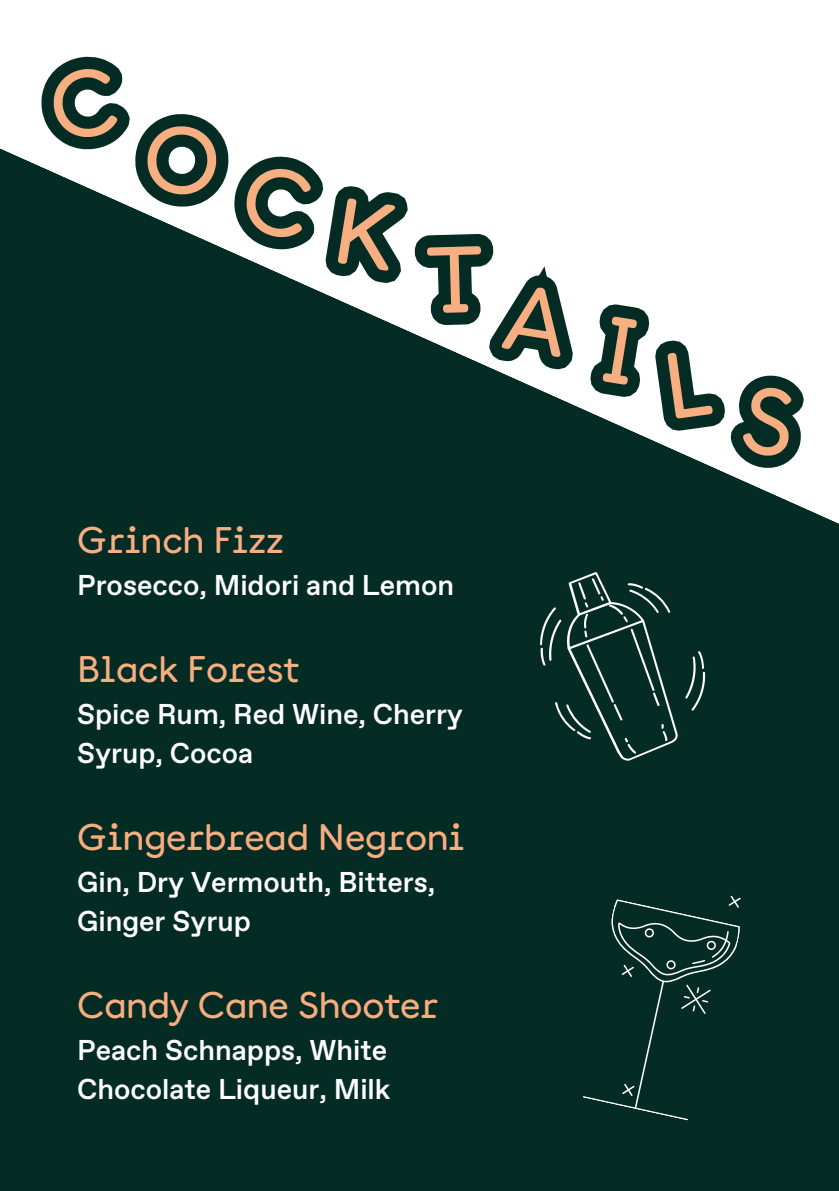
<style>
.page{position:relative;width:839px;height:1191px;background:#fff}
.page>*{position:absolute;margin:0;border:0;box-sizing:border-box;transform-origin:0 0}
.t1{font:500 36.6px "Documan";color:#f8ad80}
.t2{font:500 36.6px "Documan";color:#f7ae81}
.t3{font:500 28.6px/39px "Favorit";color:#fff}
</style>
<div class="page">
<div style="left:0;top:148px;width:838px;height:1043px;background:#052c24"></div>
<svg style="left:685px;top:651px;width:20px;height:60px"></svg>
<svg style="left:540px;top:572px;width:138px;height:189px;background:#1a3e37"></svg>
<svg style="left:582px;top:896px;width:158px;height:225px;background:#11362e"></svg>
<svg style="left:23px;top:56px;width:802px;height:431px"></svg>
<p class="t2" style="left:77px;top:508px;width:208px">Grinch Fizz</p>
<p class="t3" style="left:77px;top:565px;width:378px">Prosecco, Midori and Lemon</p>
<p class="t2" style="left:77px;top:637px;width:224px">Black Forest</p>
<p class="t3" style="left:77px;top:694px;width:387px">Spice Rum, Red Wine, Cherry<br>Syrup, Cocoa</p>
<p class="t1" style="left:77px;top:805px;width:389px">Gingerbread Negroni</p>
<p class="t3" style="left:77px;top:862px;width:360px">Gin, Dry Vermouth, Bitters,<br>Ginger Syrup</p>
<p class="t1" style="left:77px;top:973px;width:363px">Candy Cane Shooter</p>
<p class="t3" style="left:77px;top:1030px;width:315px">Peach Schnapps, White<br>Chocolate Liqueur, Milk</p>
</div>
